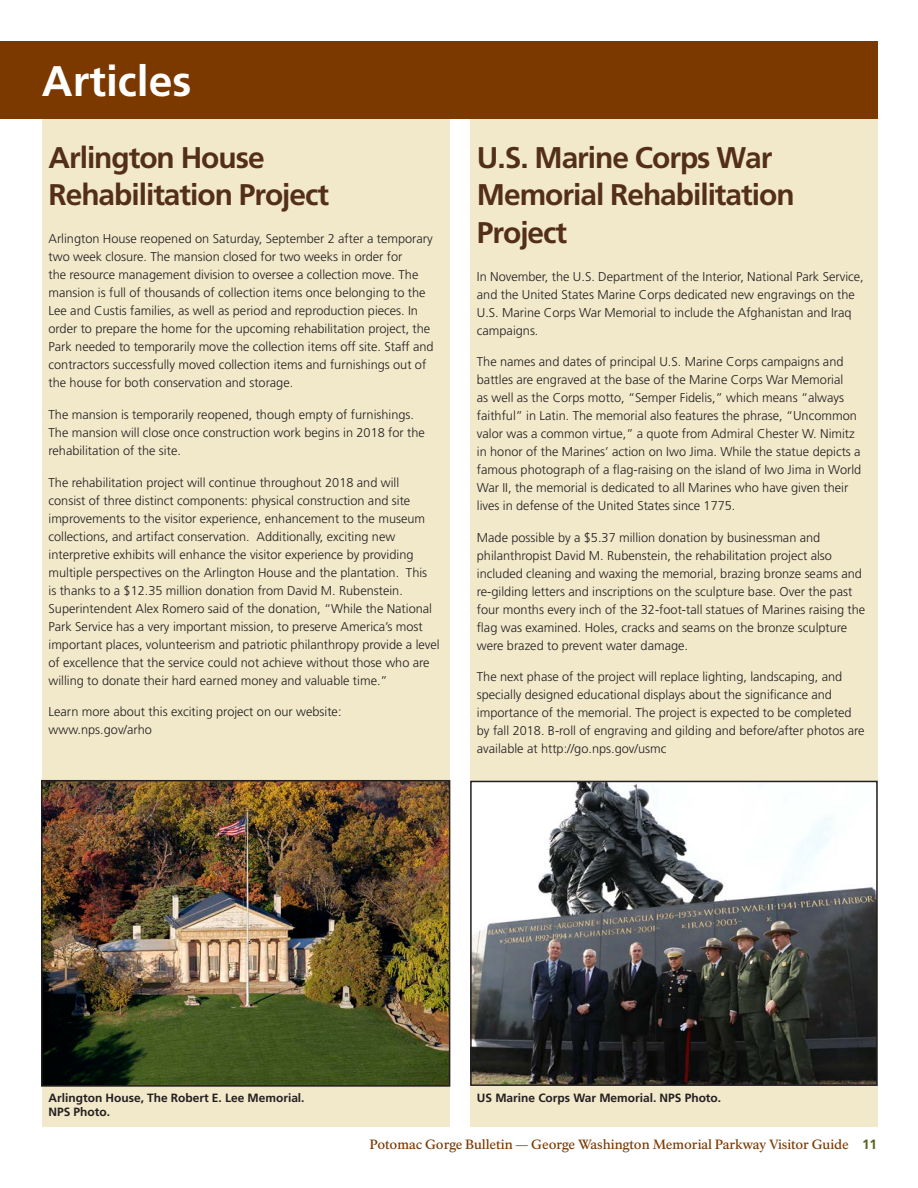
<style>
.page{position:relative;width:918px;height:1188px;background:#fff}
.page>*{position:absolute;margin:0;border:0;box-sizing:border-box;transform-origin:0 0}
.Header_Band_Text{font:700 42.75px "Frutiger LT Std";color:#fff}
.Box-head_A{font:700 29.85px/37.3px "Frutiger LT Std";letter-spacing:-.035em;color:#532f18}
.t1{font:500 13.2px "NPS Rawlinson OT Old";letter-spacing:-.005em;color:#7b3900}
.Box-text{font:300 12.75px/18px "Frutiger LT Std";color:#231f20}
.t2{font:700 12px "Frutiger LT Std";color:#231f20}
.s1{font-family:"Frutiger LT Std";font-weight:700;font-size:13.5px;color:#566421}
</style>
<div class="page">
<div style="left:0;top:41px;width:41px;height:77px;background:#7b3900"></div>
<div style="left:42px;top:118px;width:408px;height:1009px;background:#f2e8ca"></div>
<div style="left:470px;top:118px;width:408px;height:1009px;background:#f2e8ca"></div>
<img style="left:44px;top:783px;width:403px;height:301px">
<div style="left:41px;top:780px;width:409px;height:307px;border:2px solid #231f20"></div>
<img style="left:473px;top:784px;width:402px;height:299px">
<div style="left:470px;top:781px;width:408px;height:305px;border:2px solid #231f20"></div>
<div style="left:42px;top:41px;width:836px;height:77px;background:#7b3900"></div>
<p class="Header_Band_Text" style="left:42px;top:56px;width:151px">Articles</p>
<p class="Box-head_A" style="left:49px;top:139px;width:282px">Arlington House<br>Rehabilitation Project</p>
<p class="Box-text" style="left:49px;top:230px;width:387px">Arlington House reopened on Saturday, September 2 after a temporary two week closure. The mansion closed for two weeks in order for<br>the resource management division to oversee a collection move. The mansion is full of thousands of collection items once belonging to the Lee and Custis families, as well as period and reproduction pieces. In order to prepare the home for the upcoming rehabilitation project, the Park needed to temporarily move the collection items off site. Staff and contractors successfully moved collection items and furnishings out of the house for both conservation and storage.</p>
<p class="Box-text" style="left:49px;top:406px;width:378px">The mansion is temporarily reopened, though empty of furnishings.<br>The mansion will close once construction work begins in 2018 for the rehabilitation of the site.</p>
<p class="Box-text" style="left:49px;top:473px;width:393px">The rehabilitation project will continue throughout 2018 and will<br>consist of three distinct components: physical construction and site improvements to the visitor experience, enhancement to the museum collections, and artifact conservation. Additionally, exciting new interpretive exhibits will enhance the visitor experience by providing multiple perspectives on the Arlington House and the plantation. This<br>is thanks to a $12.35 million donation from David M. Rubenstein.<br>Superintendent Alex Romero said of the donation, “While the National Park Service has a very important mission, to preserve America’s most important places, volunteerism and patriotic philanthropy provide a level of excellence that the service could not achieve without those who are willing to donate their hard earned money and valuable time.”</p>
<p class="Box-text" style="left:49px;top:703px;width:295px">Learn more about this exciting project on our website: www.nps.gov/arho</p>
<p class="Box-head_A" style="left:477px;top:139px;width:319px">U.S. Marine Corps War<br>Memorial Rehabilitation<br>Project</p>
<p class="Box-text" style="left:477px;top:268px;width:388px">In November, the U.S. Department of the Interior, National Park Service, and the United States Marine Corps dedicated new engravings on the U.S. Marine Corps War Memorial to include the Afghanistan and Iraq campaigns.</p>
<p class="Box-text" style="left:477px;top:353px;width:386px">The names and dates of principal U.S. Marine Corps campaigns and battles are engraved at the base of the Marine Corps War Memorial<br>as well as the Corps motto, “Semper Fidelis,” which means “always faithful” in Latin. The memorial also features the phrase, “Uncommon valor was a common virtue,” a quote from Admiral Chester W. Nimitz in honor of the Marines’ action on Iwo Jima. While the statue depicts a famous photograph of a flag-raising on the island of Iwo Jima in World War II, the memorial is dedicated to all Marines who have given their lives in defense of the United States since 1775.</p>
<p class="Box-text" style="left:477px;top:529px;width:390px">Made possible by a $5.37 million donation by businessman and philanthropist David M. Rubenstein, the rehabilitation project also included cleaning and waxing the memorial, brazing bronze seams and re-gilding letters and inscriptions on the sculpture base. Over the past four months every inch of the 32-foot-tall statues of Marines raising the flag was examined. Holes, cracks and seams on the bronze sculpture were brazed to prevent water damage.</p>
<p class="Box-text" style="left:477px;top:668px;width:389px">The next phase of the project will replace lighting, landscaping, and specially designed educational displays about the significance and importance of the memorial. The project is expected to be completed by fall 2018. B-roll of engraving and gilding and before/after photos are available at http://go.nps.gov/usmc</p>
<p class="t2" style="left:49px;top:1090px;width:258px">Arlington House, The Robert E. Lee Memorial.</p>
<p class="t2" style="left:49px;top:1105px;width:63px">NPS Photo.</p>
<p class="t2" style="left:477px;top:1090px;width:246px">US Marine Corps War Memorial. NPS Photo.</p>
<p class="t1" style="left:369px;top:1136px;width:509px">Potomac Gorge Bulletin — George Washington Memorial Parkway Visitor Guide <span class="s1">11</span></p>
</div>
